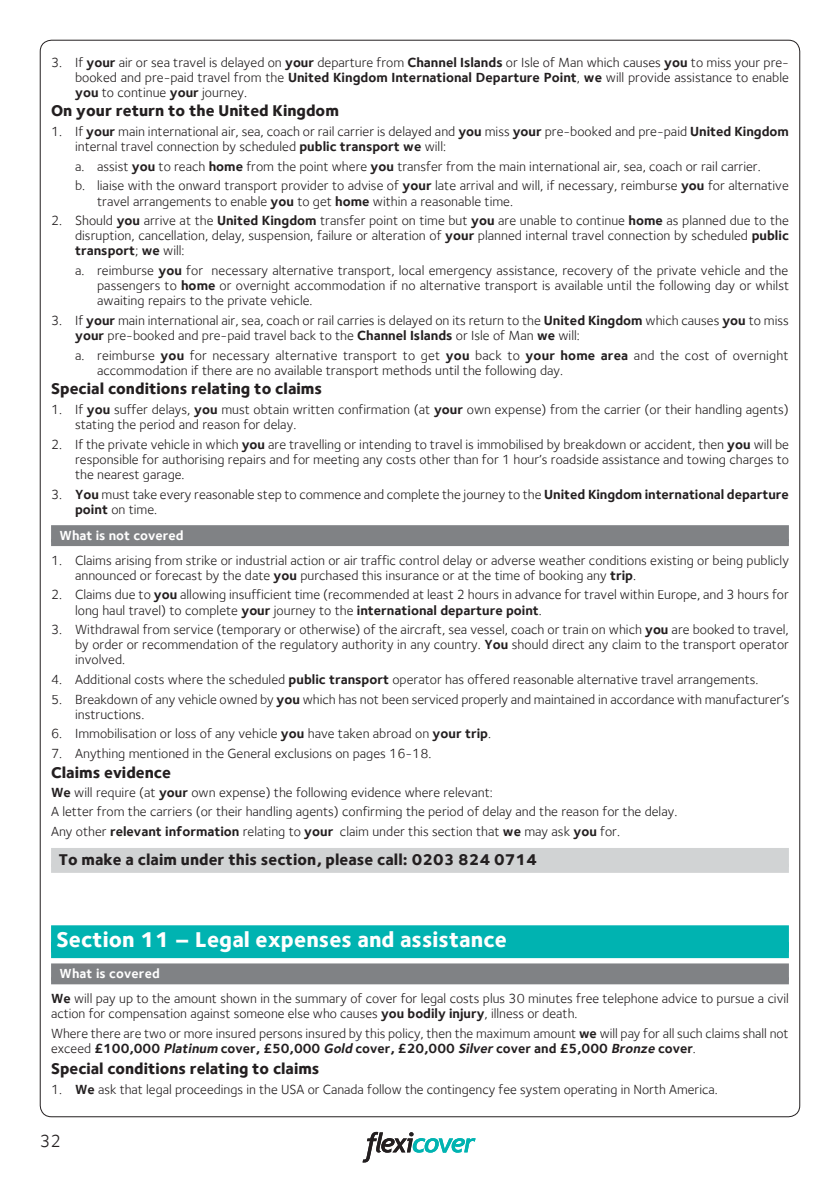
<style>
.page{position:relative;width:840px;height:1191px;background:#fff}
.page>*{position:absolute;margin:0;border:0;box-sizing:border-box;transform-origin:0 0}
.t1{font:800 22px "Foundry Sterling";letter-spacing:.005em;color:#fff}
.t2{font:18px "Foundry Sterling";color:#231f20}
.t3{font:800 16px "Foundry Sterling";color:#231f20}
.t4{font:13.6px/15px "Foundry Sterling";color:#231f20}
.t5{font:700 13.6px "Foundry Sterling";color:#231f20}
.t6{font:700 13.6px "Foundry Sterling";color:#fff}
.s1{font-weight:700}
.s2{font-weight:700;color:#fff}
.s3{font-weight:400}
.s4{font-style:italic}
</style>
<div class="page">
<svg style="left:362px;top:1131px;width:113px;height:31px"></svg>
<div style="left:51px;top:525px;width:737px;height:17px;background:#808285"></div>
<div style="left:51px;top:539px;width:737px;height:7px;background:#808285"></div>
<div style="left:51px;top:848px;width:737px;height:19px;background:#d1d3d4"></div>
<div style="left:51px;top:864px;width:737px;height:9px;background:#d1d3d4"></div>
<div style="left:51px;top:925px;width:737px;height:27px;background:#00b3b1"></div>
<div style="left:51px;top:942px;width:737px;height:16px;background:#00b3b1"></div>
<div style="left:51px;top:963px;width:737px;height:17px;background:#808285"></div>
<div style="left:51px;top:977px;width:737px;height:7px;background:#808285"></div>
<p class="t4" style="left:75px;top:54px;width:715px;text-align:justify;text-indent:-24px">3. If <span class="s1">your</span> air or sea travel is delayed on <span class="s1">your</span> departure from <span class="s1">Channel Islands</span> or Isle of Man which causes <span class="s1">you</span> to miss your pre&shy;booked and pre-paid travel from the <span class="s1">United Kingdom International Departure Point</span>, <span class="s1">we</span> will provide assistance to enable <span class="s1">you</span> to continue <span class="s1">your</span> journey.</p>
<p class="t3" style="left:51px;top:101px;width:289px">On your return to the United Kingdom</p>
<p class="t4" style="left:75px;top:124px;width:715px;text-indent:-24px">1. If <span class="s1">your</span> main international air, sea, coach or rail carrier is delayed and <span class="s1">you</span> miss <span class="s1">your</span> pre-booked and pre-paid <span class="s1">United Kingdom </span>internal travel connection by scheduled <span class="s1">public transport we</span> will:</p>
<p class="t4" style="left:75px;top:156px;width:714px;line-height:19.6px">a. assist <span class="s1">you</span> to reach <span class="s1">home</span> from the point where <span class="s1">you</span> transfer from the main international air, sea, coach or rail carrier.<br>b. liaise with the onward transport provider to advise of <span class="s1">your</span> late arrival and will, if necessary, reimburse <span class="s1">you</span> for alternative</p>
<p class="t4" style="left:97px;top:193px;width:417px">travel arrangements to enable <span class="s1">you</span> to get <span class="s1">home</span> within a reasonable time.</p>
<p class="t4" style="left:75px;top:213px;width:714px;text-align:justify;text-indent:-24px">2. Should <span class="s1">you</span> arrive at the <span class="s1">United Kingdom</span> transfer point on time but <span class="s1">you</span> are unable to continue <span class="s1">home</span> as planned due to the disruption, cancellation, delay, suspension, failure or alteration of <span class="s1">your</span> planned internal travel connection by scheduled <span class="s1">public transport</span>; <span class="s1">we</span> will:</p>
<p class="t4" style="left:97px;top:263px;width:693px;text-align:justify;text-indent:-22px">a. reimburse <span class="s1">you</span> for necessary alternative transport, local emergency assistance, recovery of the private vehicle and the passengers to <span class="s1">home</span> or overnight accommodation if no alternative transport is available until the following day or whilst awaiting repairs to the private vehicle.</p>
<p class="t4" style="left:75px;top:313px;width:715px;text-indent:-24px">3. If <span class="s1">your</span> main international air, sea, coach or rail carries is delayed on its return to the <span class="s1">United Kingdom</span> which causes <span class="s1">you</span> to miss <span class="s1">your</span> pre-booked and pre-paid travel back to the <span class="s1">Channel Islands</span> or Isle of Man <span class="s1">we</span> will:</p>
<p class="t4" style="left:97px;top:347px;width:692px;text-indent:-22px">a. reimburse <span class="s1">you</span> for necessary alternative transport to get <span class="s1">you</span> back to <span class="s1">your home area</span> and the cost of overnight accommodation if there are no available transport methods until the following day.</p>
<p class="t3" style="left:51px;top:379px;width:272px">Special conditions relating to claims</p>
<p class="t4" style="left:75px;top:402px;width:715px;text-indent:-24px">1. If <span class="s1">you</span> suffer delays, <span class="s1">you</span> must obtain written confirmation (at <span class="s1">your</span> own expense) from the carrier (or their handling agents) stating the period and reason for delay.</p>
<p class="t4" style="left:75px;top:436px;width:715px;text-align:justify;text-indent:-24px">2. If the private vehicle in which <span class="s1">you</span> are travelling or intending to travel is immobilised by breakdown or accident, then <span class="s1">you</span> will be responsible for authorising repairs and for meeting any costs other than for 1 hour’s roadside assistance and towing charges to the nearest garage.</p>
<p class="t4" style="left:75px;top:486px;width:715px;text-indent:-24px">3. <span class="s1">You</span> must take every reasonable step to commence and complete the journey to the <span class="s1">United Kingdom international departure point</span> on time.</p>
<p class="t6" style="left:60px;top:527px;width:125px">What is not covered</p>
<p class="t4" style="left:75px;top:552px;width:715px;text-indent:-24px">1. Claims arising from strike or industrial action or air traffic control delay or adverse weather conditions existing or being publicly announced or forecast by the date <span class="s1">you</span> purchased this insurance or at the time of booking any <span class="s1">trip</span>.</p>
<p class="t4" style="left:75px;top:587px;width:715px;text-indent:-24px">2. Claims due to <span class="s1">you</span> allowing insufficient time (recommended at least 2 hours in advance for travel within Europe, and 3 hours for long haul travel) to complete <span class="s1">your</span> journey to the <span class="s1">international departure point</span>.</p>
<p class="t4" style="left:75px;top:622px;width:715px;text-align:justify;text-indent:-24px">3. Withdrawal from service (temporary or otherwise) of the aircraft, sea vessel, coach or train on which <span class="s1">you</span> are booked to travel, by order or recommendation of the regulatory authority in any country. <span class="s1">You</span> should direct any claim to the transport operator involved.</p>
<p class="t4" style="left:51px;top:672px;width:708px">4. Additional costs where the scheduled <span class="s1">public transport</span> operator has offered reasonable alternative travel arrangements.</p>
<p class="t4" style="left:75px;top:691px;width:715px;text-indent:-24px">5. Breakdown of any vehicle owned by <span class="s1">you</span> which has not been serviced properly and maintained in accordance with manufacturer’s instructions.</p>
<p class="t4" style="left:51px;top:726px;width:441px">6. Immobilisation or loss of any vehicle <span class="s1">you</span> have taken abroad on <span class="s1">your trip</span>.</p>
<p class="t4" style="left:51px;top:746px;width:382px">7. Anything mentioned in the General exclusions on pages 16-18.</p>
<p class="t3" style="left:51px;top:762px;width:121px">Claims evidence</p>
<p class="t4" style="left:51px;top:782px;width:627px;line-height:19.4px"><span class="s1">We</span> will require (at <span class="s1">your</span> own expense) the following evidence where relevant:<br>A letter from the carriers (or their handling agents) confirming the period of delay and the reason for the delay.<br>Any other <span class="s1">relevant information</span> relating to <span class="s1">your</span> claim under this section that <span class="s1">we</span> may ask <span class="s1">you</span> for.</p>
<p class="t3" style="left:59px;top:849px;width:479px">To make a claim under this section, please call: 0203 824 0714</p>
<h1 class="t1" style="left:56px;top:925px;width:452px">Section 11 – Legal expenses and assistance</h1>
<p class="t4" style="left:51px;top:961px;width:738px;line-height:25px;text-indent:9px"><span class="s2">What is covered<br></span><span class="s1">We</span> will pay up to the amount shown in the summary of cover for legal costs plus 30 minutes free telephone advice to pursue a civil</p>
<p class="t4" style="left:51px;top:1003px;width:738px;line-height:20.4px">action for compensation against someone else who causes <span class="s1">you bodily injury</span>, illness or death.<br>Where there are two or more insured persons insured by this policy, then the maximum amount <span class="s1">we</span> will pay for all such claims shall not</p>
<p class="t5" style="left:51px;top:1040px;width:646px"><span class="s3">exceed</span> £100,000 <span class="s4">Platinum</span> cover, £50,000 <span class="s4">Gold</span> cover, £20,000 <span class="s4">Silver</span> cover and £5,000 <span class="s4">Bronze</span> cover<span class="s3">.</span></p>
<p class="t3" style="left:51px;top:1058px;width:269px">Special conditions relating to claims</p>
<p class="t4" style="left:51px;top:1082px;width:667px">1. <span class="s1">We</span> ask that legal proceedings in the USA or Canada follow the contingency fee system operating in North America.</p>
<h2 class="t2" style="left:40px;top:1130px;width:23px">32</h2>
</div>
